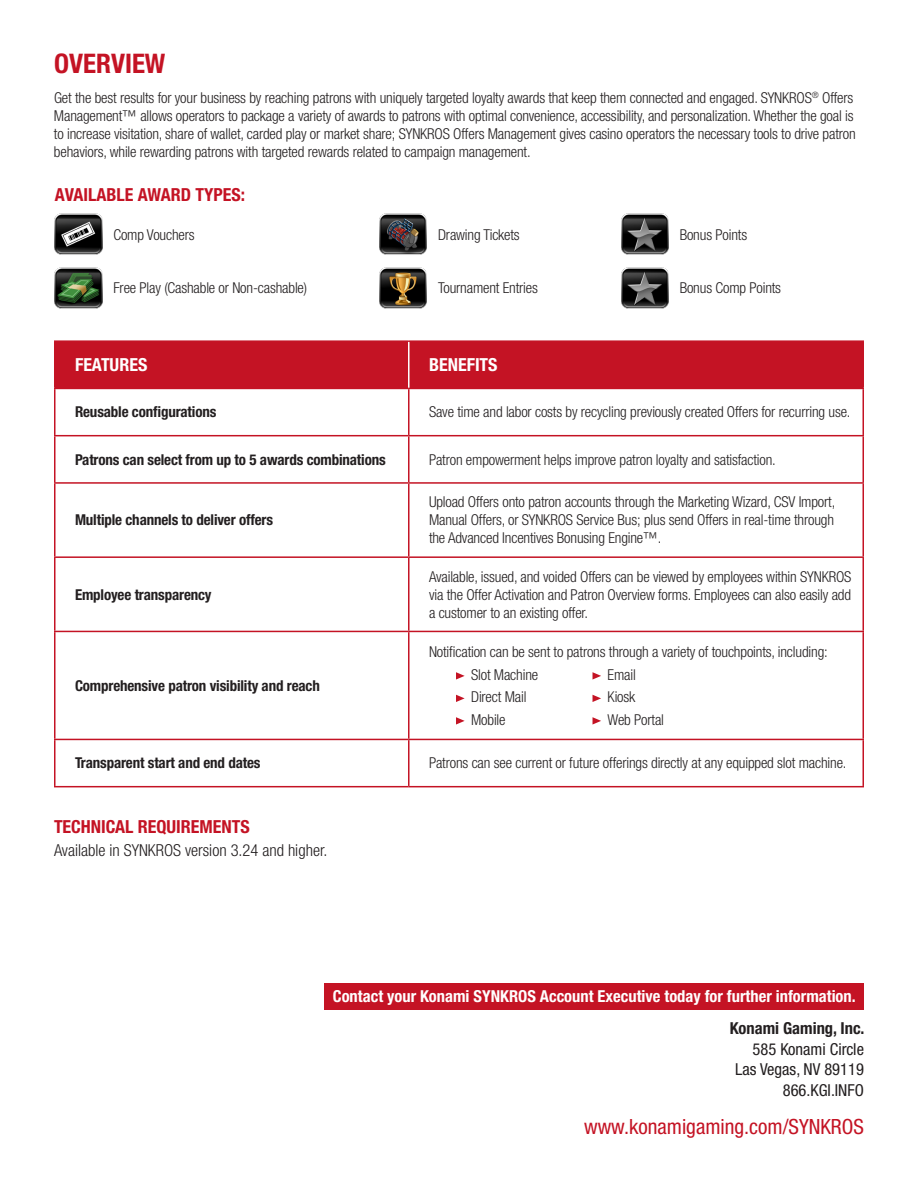
<style>
.page{position:relative;width:918px;height:1188px;background:#fff}
.page>*{position:absolute;margin:0;border:0;box-sizing:border-box;transform-origin:0 0}
.t1{font:700 condensed 27px "Helvetica Neue LT Std";color:#c41324}
.t2{font:condensed 21px "Helvetica Neue LT Std";color:#c41324}
.t3{font:700 condensed 18px "Helvetica Neue LT Std";color:#c41324}
.t4{font:700 condensed 18px "Helvetica Neue LT Std";color:#fff}
.t5{font:700 condensed 16.5px "Helvetica Neue LT Std";color:#fff}
.t6{font:condensed 16.5px "Helvetica Neue LT Std";color:#231f20}
.t7{font:300 condensed 16.5px "Helvetica Neue LT Std";color:#231f20}
.t8{font:700 condensed 16.5px "Helvetica Neue LT Std";color:#231f20}
.t9{font:300 condensed 15px/18px "Helvetica Neue LT Std";letter-spacing:-.01em;color:#231f20}
.t10{font:700 condensed 15px "Helvetica Neue LT Std";letter-spacing:-.01em;color:#231f20}
</style>
<div class="page">
<img style="left:55px;top:213px;width:47px;height:42px">
<img style="left:55px;top:267px;width:47px;height:42px">
<img style="left:380px;top:213px;width:47px;height:42px">
<img style="left:621px;top:213px;width:47px;height:42px">
<img style="left:380px;top:267px;width:47px;height:42px">
<img style="left:621px;top:267px;width:47px;height:42px">
<div style="left:56px;top:342px;width:806px;height:46px;background:#c41324"></div>
<hr style="left:409px;top:340px;width:455px;height:2px;background:#c41324">
<hr style="left:862px;top:342px;width:2px;height:46px;background:#c41324">
<hr style="left:54px;top:389px;width:2px;height:46px;background:#c41324">
<hr style="left:409px;top:388px;width:455px;height:1px;background:#c41324">
<hr style="left:408px;top:389px;width:2px;height:46px;background:#c41324">
<hr style="left:862px;top:389px;width:2px;height:46px;background:#c41324">
<hr style="left:54px;top:435px;width:355px;height:1px;background:#c41324">
<hr style="left:54px;top:436px;width:2px;height:46px;background:#c41324">
<hr style="left:409px;top:435px;width:455px;height:1px;background:#c41324">
<hr style="left:408px;top:436px;width:2px;height:46px;background:#c41324">
<hr style="left:862px;top:436px;width:2px;height:46px;background:#c41324">
<hr style="left:54px;top:482px;width:355px;height:2px;background:#c41324">
<hr style="left:54px;top:484px;width:2px;height:72px;background:#c41324">
<hr style="left:409px;top:482px;width:455px;height:2px;background:#c41324">
<hr style="left:408px;top:484px;width:2px;height:72px;background:#c41324">
<hr style="left:862px;top:484px;width:2px;height:72px;background:#c41324">
<hr style="left:54px;top:556px;width:355px;height:2px;background:#c41324">
<hr style="left:54px;top:558px;width:2px;height:73px;background:#c41324">
<hr style="left:409px;top:556px;width:455px;height:2px;background:#c41324">
<hr style="left:408px;top:558px;width:2px;height:73px;background:#c41324">
<hr style="left:862px;top:558px;width:2px;height:73px;background:#c41324">
<hr style="left:54px;top:631px;width:355px;height:1px;background:#c41324">
<hr style="left:54px;top:632px;width:2px;height:107px;background:#c41324">
<hr style="left:409px;top:631px;width:455px;height:1px;background:#c41324">
<hr style="left:408px;top:632px;width:2px;height:107px;background:#c41324">
<hr style="left:862px;top:632px;width:2px;height:107px;background:#c41324">
<hr style="left:54px;top:739px;width:355px;height:1px;background:#c41324">
<hr style="left:54px;top:740px;width:2px;height:46px;background:#c41324">
<hr style="left:409px;top:739px;width:455px;height:1px;background:#c41324">
<hr style="left:408px;top:740px;width:2px;height:46px;background:#c41324">
<hr style="left:862px;top:740px;width:2px;height:46px;background:#c41324">
<hr style="left:54px;top:786px;width:355px;height:1px;background:#c41324">
<hr style="left:409px;top:786px;width:455px;height:1px;background:#c41324">
<hr style="left:54px;top:340px;width:355px;height:2px;background:#c41324">
<hr style="left:54px;top:342px;width:2px;height:46px;background:#c41324">
<hr style="left:54px;top:388px;width:355px;height:1px;background:#c41324">
<hr style="left:408px;top:342px;width:2px;height:46px;background:#fff">
<svg style="left:456px;top:672px;width:9px;height:8px"></svg>
<svg style="left:593px;top:672px;width:8px;height:8px"></svg>
<svg style="left:456px;top:695px;width:9px;height:7px"></svg>
<svg style="left:593px;top:695px;width:8px;height:7px"></svg>
<svg style="left:456px;top:717px;width:9px;height:8px"></svg>
<svg style="left:593px;top:717px;width:8px;height:8px"></svg>
<div style="left:324px;top:983px;width:540px;height:27px;background:#c41324"></div>
<p class="t1" style="left:54px;top:47px;width:113px">OVERVIEW</p>
<p class="t9" style="left:54px;top:89px;width:803px">Get the best results for your business by reaching patrons with uniquely targeted loyalty awards that keep them connected and engaged. SYNKROS<sup>®</sup> Offers Management™ allows operators to package a variety of awards to patrons with optimal convenience, accessibility, and personalization. Whether the goal is to increase visitation, share of wallet, carded play or market share; SYNKROS Offers Management gives casino operators the necessary tools to drive patron behaviors, while rewarding patrons with targeted rewards related to campaign management.</p>
<p class="t3" style="left:55px;top:184px;width:192px">AVAILABLE AWARD TYPES:</p>
<p class="t9" style="left:113px;top:225px;width:83px">Comp Vouchers</p>
<p class="t9" style="left:113px;top:279px;width:195px">Free Play (Cashable or Non-cashable)</p>
<p class="t9" style="left:438px;top:225px;width:83px">Drawing Tickets</p>
<p class="t9" style="left:680px;top:225px;width:69px">Bonus Points</p>
<p class="t9" style="left:438px;top:279px;width:101px">Tournament Entries</p>
<p class="t9" style="left:680px;top:279px;width:103px">Bonus Comp Points</p>
<p class="t4" style="left:75px;top:354px;width:74px">FEATURES</p>
<p class="t4" style="left:429px;top:354px;width:70px">BENEFITS</p>
<p class="t10" style="left:75px;top:403px;width:143px">Reusable configurations</p>
<p class="t9" style="left:429px;top:403px;width:423px">Save time and labor costs by recycling previously created Offers for recurring use.</p>
<p class="t10" style="left:75px;top:450px;width:312px">Patrons can select from up to 5 awards combinations</p>
<p class="t9" style="left:429px;top:450px;width:348px">Patron empowerment helps improve patron loyalty and satisfaction.</p>
<p class="t10" style="left:75px;top:511px;width:200px">Multiple channels to deliver offers</p>
<p class="t10" style="left:75px;top:585px;width:138px">Employee transparency</p>
<p class="t10" style="left:75px;top:676px;width:246px">Comprehensive patron visibility and reach</p>
<p class="t9" style="left:429px;top:493px;width:408px;text-align:justify">Upload Offers onto patron accounts through the Marketing Wizard, CSV Import, Manual Offers, or SYNKROS Service Bus; plus send Offers in real-time through the Advanced Incentives Bonusing Engine™.</p>
<p class="t9" style="left:429px;top:567px;width:424px;text-align:justify">Available, issued, and voided Offers can be viewed by employees within SYNKROS via the Offer Activation and Patron Overview forms. Employees can also easily add a customer to an existing offer.</p>
<p class="t9" style="left:471px;top:640px;width:358px;line-height:22.5px;text-indent:-42px">Notification can be sent to patrons through a variety of touchpoints, including:<br>Slot Machine</p>
<p class="t9" style="left:608px;top:665px;width:30px">Email</p>
<p class="t9" style="left:471px;top:688px;width:57px">Direct Mail</p>
<p class="t9" style="left:608px;top:688px;width:29px">Kiosk</p>
<p class="t9" style="left:471px;top:710px;width:36px">Mobile</p>
<p class="t9" style="left:608px;top:710px;width:58px">Web Portal</p>
<p class="t10" style="left:75px;top:754px;width:187px">Transparent start and end dates</p>
<p class="t9" style="left:429px;top:754px;width:419px">Patrons can see current or future offerings directly at any equipped slot machine.</p>
<p class="t3" style="left:54px;top:816px;width:197px">TECHNICAL REQUIREMENTS</p>
<p class="t7" style="left:54px;top:841px;width:275px">Available in SYNKROS version 3.24 and higher.</p>
<p class="t5" style="left:333px;top:986px;width:524px">Contact your Konami SYNKROS Account Executive today for further information.</p>
<p class="t8" style="left:730px;top:1018px;width:136px">Konami Gaming, Inc.</p>
<p class="t6" style="left:753px;top:1039px;width:113px">585 Konami Circle</p>
<p class="t6" style="left:735px;top:1060px;width:130px">Las Vegas, NV 89119</p>
<p class="t6" style="left:783px;top:1081px;width:83px">866.KGI.INFO</p>
<p class="t2" style="left:584px;top:1114px;width:281px">www.konamigaming.com/SYNKROS</p>
</div>
